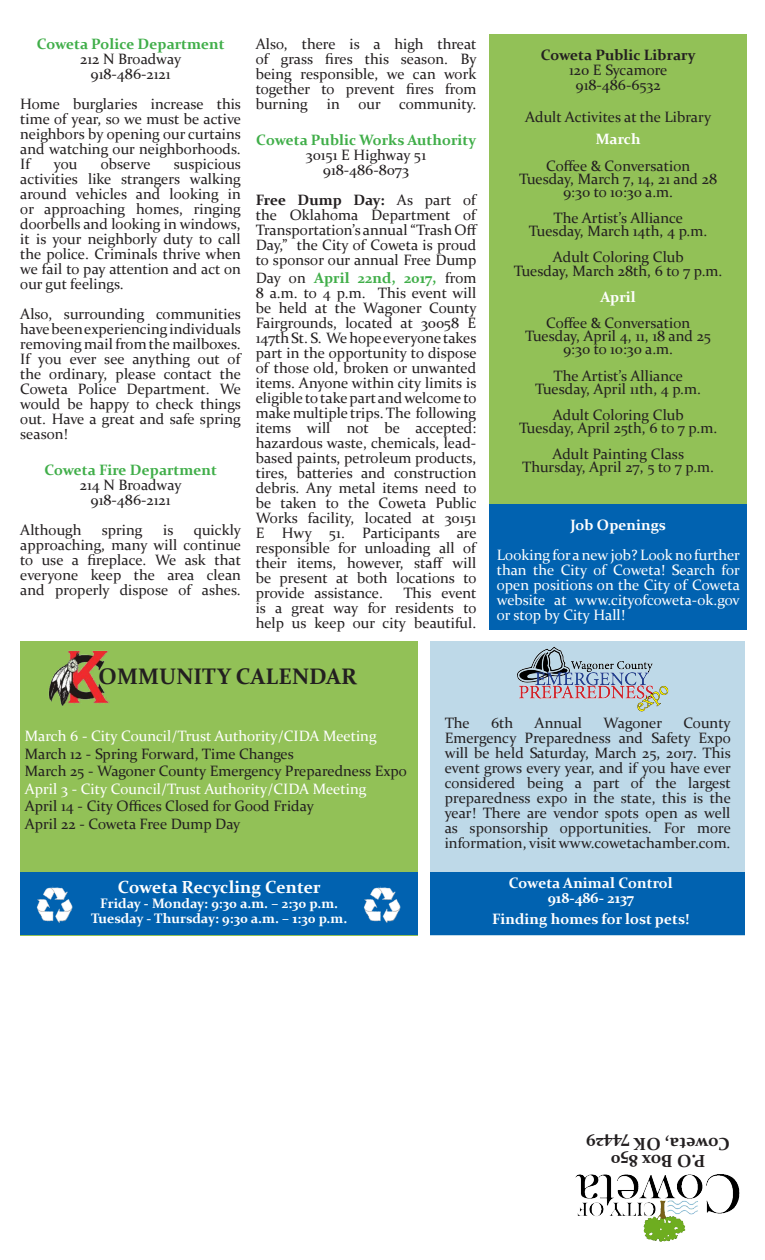
<style>
.page{position:relative;width:765px;height:1260px;background:#fff}
.page>*{position:absolute;margin:0;border:0;box-sizing:border-box;transform-origin:0 0}
.t1{font:700 22.5px "Constantia";color:#231f20}
.t2{font:700 17.5px "Constantia";letter-spacing:-.005em;color:#231f20}
.t3{font:700 17.5px "Constantia";color:#fff}
.t4{font:15px/15px "Constantia";color:#231f20;text-align:justify}
.t5{font:15px/15px "Constantia";color:#fff;text-align:justify}
.t6{font:700 15px "Constantia";color:#fff}
.t7{font:700 15px "Constantia";color:#40ae49}
.t8{font:700 15px "Constantia";color:#231f20}
.t9{font:700 13.75px "Constantia";color:#fff}
.s1{font-weight:700}
.s2{font-weight:700;color:#40ae49}
</style>
<div class="page">
<div style="left:489px;top:34px;width:258px;height:596px;background:#92c157"></div>
<div style="left:430px;top:641px;width:315px;height:294px;background:#bed9e8"></div>
<div style="left:20px;top:641px;width:398px;height:294px;background:#92c157"></div>
<img style="left:575px;top:1174px;width:165px;height:68px">
<img style="left:48px;top:651px;width:61px;height:55px">
<img style="left:517px;top:646px;width:152px;height:66px">
<div style="left:430px;top:872px;width:315px;height:63px;background:#0162b0"></div>
<div style="left:20px;top:872px;width:398px;height:63px;background:#0162b0"></div>
<img style="left:36px;top:887px;width:37px;height:36px">
<img style="left:364px;top:887px;width:37px;height:36px">
<div style="left:489px;top:504px;width:258px;height:126px;background:#0162b0"></div>
<p class="t7" style="left:37px;top:33px;width:190px">Coweta Police Department</p>
<p class="t4" style="left:80px;top:50px;width:103px">212 N Broadway</p>
<p class="t4" style="left:91px;top:65px;width:81px">918-486-2121</p>
<p class="t4" style="left:20px;top:95px;width:222px">Home burglaries increase this time of year, so we must be active neighbors by opening our curtains and watching our neighborhoods.<br>If</p>
<p class="t4" style="left:256px;top:35px;width:222px">Also, there is a high threat of grass fires this season. By being responsible, we can work together to prevent fires from burning</p>
<p class="t4" style="left:327px;top:95px;width:151px">in our community.</p>
<p class="t7" style="left:256px;top:129px;width:221px">Coweta Public Works Authority</p>
<p class="t4" style="left:306px;top:146px;width:122px">30151 E Highway 51</p>
<p class="t4" style="left:323px;top:161px;width:88px">918-486-8073</p>
<p class="t4" style="left:256px;top:191px;width:223px"><span class="s1">Free Dump Day:</span> As part of the Oklahoma Department of Transportation’s annual “Trash Off Day,” the City of Coweta is proud to sponsor our annual Free Dump</p>
<p class="t4" style="left:256px;top:269px;width:222px">Day on <span class="s2">April 22nd, 2017,</span> from 8 a.m. to 4 p.m. This event will be held at the Wagoner County Fairgrounds, located at 30058 E 147th St. S. We hope everyone takes part in the opportunity to dispose of those old, broken or unwanted items. Anyone within city limits is eligible to take part and welcome to make multiple trips. The following items will not be accepted: hazardous waste, chemicals, lead&shy;based paints, petroleum products, tires, batteries and construction debris. Any metal items need to be taken to the Coweta Public Works facility, located at 30151<br>E Hwy 51. Participants are responsible for unloading all of their items, however, staff will be present at both locations to provide assistance.</p>
<p class="t4" style="left:54px;top:155px;width:25px">you</p>
<p class="t4" style="left:101px;top:155px;width:51px">observe</p>
<p class="t4" style="left:20px;top:155px;width:222px;text-indent:154px">suspicious activities like strangers walking around vehicles and looking in or approaching homes, ringing doorbells and looking in windows, it is your neighborly duty to call the police. Criminals thrive when we fail to pay attention and act on our gut feelings.</p>
<p class="t4" style="left:20px;top:305px;width:222px">Also, surrounding communities have been experiencing individuals removing mail from the mailboxes.<br>If you ever see anything out of the ordinary, please contact the Coweta Police Department. We would be happy to check things out. Have a great and safe spring season!</p>
<p class="t7" style="left:44px;top:459px;width:174px">Coweta Fire Department</p>
<p class="t4" style="left:80px;top:476px;width:103px">214 N Broadway</p>
<p class="t4" style="left:91px;top:491px;width:81px">918-486-2121</p>
<p class="t4" style="left:20px;top:521px;width:63px">Although</p>
<p class="t4" style="left:102px;top:521px;width:42px">spring</p>
<p class="t4" style="left:163px;top:521px;width:12px">is</p>
<p class="t4" style="left:20px;top:521px;width:222px;text-indent:174px">quickly approaching, many will continue to use a fireplace. We ask that everyone keep the area clean and properly dispose of ashes.</p>
<p class="t4" style="left:256px;top:584px;width:222px;text-indent:148px">This event is a great way for residents to help us keep our city beautiful.</p>
<p class="t1" style="left:99px;top:661px;width:260px">OMMUNITY CALENDAR</p>
<p class="t8" style="left:541px;top:44px;width:156px">Coweta Public Library</p>
<p class="t4" style="left:569px;top:62px;width:100px">120 E Sycamore</p>
<p class="t4" style="left:575px;top:77px;width:87px">918-486-6532</p>
<p class="t4" style="left:525px;top:109px;width:188px">Adult Activites at the Library</p>
<p class="t6" style="left:596px;top:129px;width:47px">March</p>
<p class="t4" style="left:546px;top:157px;width:146px">Coffee &amp; Conversation</p>
<p class="t4" style="left:519px;top:170px;width:199px">Tuesday, March 7, 14, 21 and 28</p>
<p class="t4" style="left:563px;top:184px;width:111px">9:30 to 10:30 a.m.</p>
<p class="t4" style="left:554px;top:210px;width:131px">The Artist’s Alliance</p>
<p class="t4" style="left:529px;top:223px;width:180px">Tuesday, March 14th, 4 p.m.</p>
<p class="t4" style="left:553px;top:249px;width:132px">Adult Coloring Club</p>
<p class="t4" style="left:514px;top:262px;width:210px">Tuesday, March 28th, 6 to 7 p.m.</p>
<p class="t6" style="left:600px;top:286px;width:37px">April</p>
<p class="t4" style="left:546px;top:315px;width:146px">Coffee &amp; Conversation</p>
<p class="t4" style="left:525px;top:328px;width:187px">Tuesday, April 4, 11, 18 and 25</p>
<p class="t4" style="left:563px;top:341px;width:111px">9:30 to 10:30 a.m.</p>
<p class="t4" style="left:554px;top:367px;width:131px">The Artist’s Alliance</p>
<p class="t4" style="left:535px;top:380px;width:167px">Tuesday, April 11th, 4 p.m.</p>
<p class="t4" style="left:553px;top:407px;width:132px">Adult Coloring Club</p>
<p class="t4" style="left:519px;top:420px;width:200px">Tuesday, April 25th, 6 to 7 p.m.</p>
<p class="t4" style="left:552px;top:446px;width:133px">Adult Painting Class</p>
<p class="t4" style="left:522px;top:459px;width:193px">Thursday, April 27, 5 to 7 p.m.</p>
<p class="t6" style="left:570px;top:514px;width:97px">Job Openings</p>
<p class="t5" style="left:497px;top:547px;width:245px">Looking for a new job? Look no further than the City of Coweta! Search for open positions on the City of Coweta website at www.cityofcoweta-ok.gov or stop by City Hall!</p>
<p class="t5" style="left:25px;top:728px;width:353px">March 6 - City Council/Trust Authority/CIDA Meeting</p>
<p class="t4" style="left:25px;top:746px;width:271px">March 12 - Spring Forward, Time Changes</p>
<p class="t4" style="left:25px;top:763px;width:384px">March 25 - Wagoner County Emergency Preparedness Expo</p>
<p class="t5" style="left:25px;top:781px;width:343px">April 3 - City Council/Trust Authority/CIDA Meeting</p>
<p class="t4" style="left:25px;top:798px;width:291px">April 14 - City Offices Closed for Good Friday</p>
<p class="t4" style="left:25px;top:816px;width:217px">April 22 - Coweta Free Dump Day</p>
<p class="t3" style="left:118px;top:874px;width:204px">Coweta Recycling Center</p>
<p class="t9" style="left:100px;top:893px;width:239px">Friday - Monday: 9:30 a.m. – 2:30 p.m.</p>
<p class="t9" style="left:91px;top:908px;width:258px">Tuesday - Thursday: 9:30 a.m. – 1:30 p.m.</p>
<p class="t4" style="left:445px;top:714px;width:27px">The</p>
<p class="t4" style="left:491px;top:714px;width:24px">6th</p>
<p class="t4" style="left:535px;top:714px;width:49px">Annual</p>
<p class="t4" style="left:604px;top:714px;width:60px">Wagoner</p>
<p class="t4" style="left:683px;top:714px;width:49px">County</p>
<p class="t4" style="left:445px;top:729px;width:288px">Emergency Preparedness and Safety Expo will be held Saturday, March 25, 2017. This event grows every year, and if you have ever</p>
<p class="t4" style="left:445px;top:774px;width:288px">considered being a part of the largest</p>
<p class="t4" style="left:445px;top:789px;width:288px">preparedness expo in the state, this is the year! There are vendor spots open as well as sponsorship opportunities. For more</p>
<p class="t4" style="left:445px;top:834px;width:287px">information, visit www.cowetachamber.com.</p>
<p class="t6" style="left:509px;top:872px;width:165px">Coweta Animal Control</p>
<p class="t6" style="left:548px;top:887px;width:88px">918-486- 2137</p>
<p class="t6" style="left:492px;top:909px;width:199px">Finding homes for lost pets!</p>
<p class="t2" style="left:730px;top:1156px;width:145px;rotate:-180deg">Coweta, OK 74429</p>
<p class="t2" style="left:706px;top:1173px;width:96px;rotate:-180deg">P.O Box 850</p>
</div>
